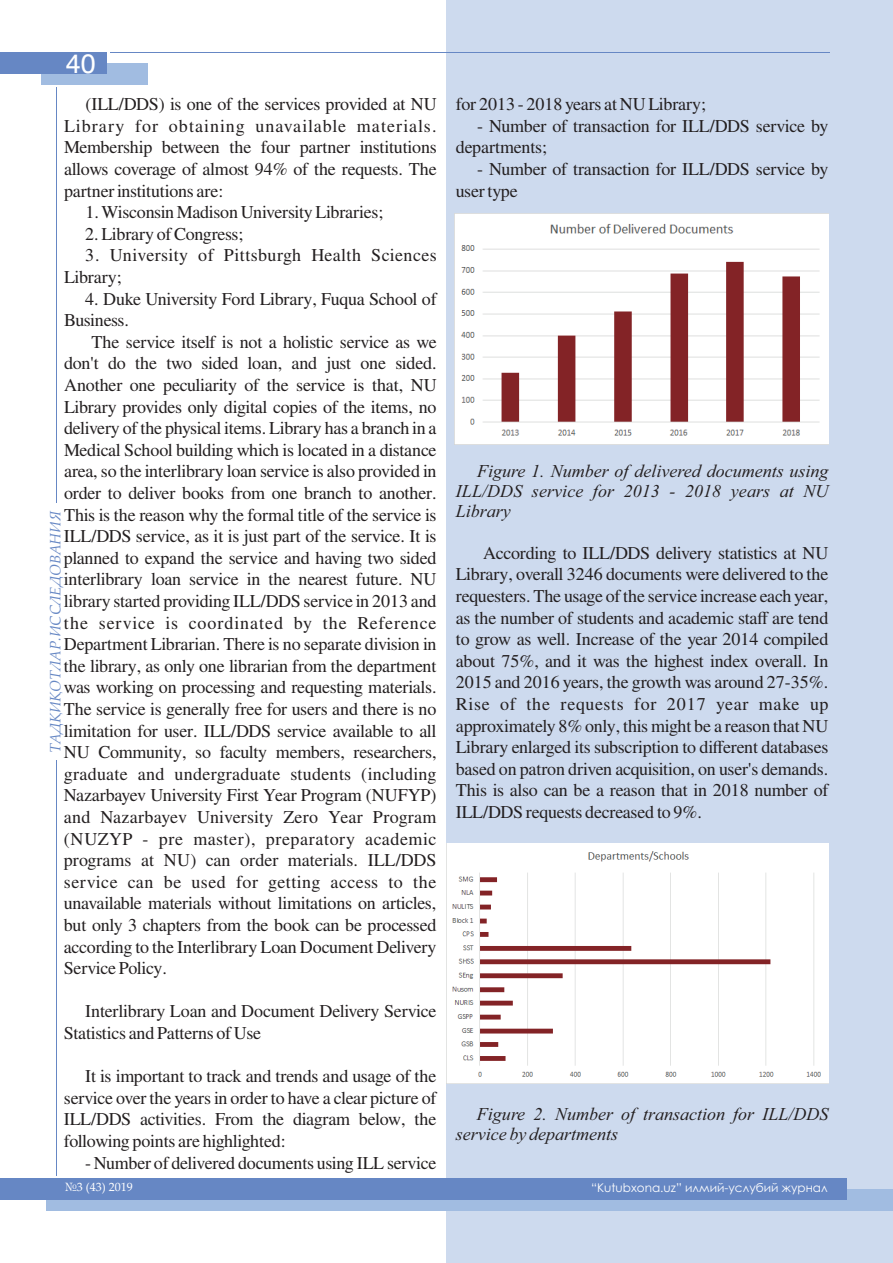
<style>
.page{position:relative;width:893px;height:1263px;background:#fff}
.page>*{position:absolute;margin:0;border:0;box-sizing:border-box;transform-origin:0 0}
.t1{font:27px "Swiss 721 BT";color:#fff}
.t2{font:18px/21.6px "Free Serif";letter-spacing:-.015em;color:#231f20;text-align:justify}
.t3{font:italic 18px/20px "Times New Roman";color:#231f20;text-align:justify}
.t4{font:18px/21.6px "Free Serif";letter-spacing:.02em;color:#231f20}
.t5{font:italic 15px "Palatino Linotype";color:#6687c4}
.t6{font:12px "Century Gothic";color:#fff}
.t7{font:12px "Palatino Linotype";color:#fff}
</style>
<div class="page">
<div style="left:446px;top:0;width:447px;height:1263px;background:#cddaee"></div>
<div style="left:46px;top:1189px;width:847px;height:21px;background:#a1bce1"></div>
<div style="left:42px;top:64px;width:106px;height:21px;background:#a1bce1"></div>
<div style="left:0;top:53px;width:106px;height:21px;background:#6687c4"></div>
<div style="left:0;top:1178px;width:847px;height:21px;background:#6687c4"></div>
<hr style="left:110px;top:53px;width:719px;height:1px;background:#6687c4">
<hr style="left:56px;top:760px;width:1px;height:415px;background:#6687c4">
<hr style="left:56px;top:88px;width:1px;height:415px;background:#6687c4">
<img style="left:455px;top:214px;width:373px;height:231px">
<img style="left:446px;top:843px;width:383px;height:241px">
<h1 class="t1" style="left:66px;top:52px;width:31px">40</h1>
<p class="t2" style="left:64px;top:94px;width:374px;text-indent:21px">(ILL/DDS) is one of the services provided at NU Library for obtaining unavailable materials.<br>Membership between the four partner institutions allows coverage of almost 94% of the requests. The partner institutions are:</p>
<p class="t2" style="left:85px;top:202px;width:300px">1. Wisconsin Madison University Libraries;</p>
<p class="t2" style="left:85px;top:224px;width:160px">2. Library of Congress;</p>
<p class="t4" style="left:64px;top:245px;width:374px;text-indent:21px">3. University of Pittsburgh Health Sciences<br>Library;</p>
<p class="t2" style="left:64px;top:288px;width:374px;text-indent:21px">4. Duke University Ford Library, Fuqua School of<br>Business.</p>
<p class="t2" style="left:64px;top:332px;width:374px;text-indent:28px">The service itself is not a holistic service as we don't do the two sided loan, and just one sided.<br>Another one peculiarity of the service is that, NU Library provides only digital copies of the items, no delivery of the physical items. Library has a branch in a Medical School building which is located in a distance area, so the interlibrary loan service is also provided in order to deliver books from one branch to another.<br>This is the reason why the formal title of the service is ILL/DDS service, as it is just part of the service. It is planned to expand the service and having two sided interlibrary loan service in the nearest future. NU library started providing ILL/DDS service in 2013 and the service is coordinated by the Reference Department Librarian. There is no separate division in the library, as only one librarian from the department was working on processing and requesting materials.<br>The service is generally free for users and there is no limitation for user. ILL/DDS service available to all NU Community, so faculty members, researchers, graduate and undergraduate students (including Nazarbayev University First Year Program (NUFYP) and Nazarbayev University Zero Year Program (NUZYP - pre master), preparatory academic programs at NU) can order materials. ILL/DDS service can be used for getting access to the unavailable materials without limitations on articles, but only 3 chapters from the book can be processed according to the Interlibrary Loan Document Delivery Service Policy.</p>
<p class="t2" style="left:64px;top:1001px;width:374px;text-indent:21px">Interlibrary Loan and Document Delivery Service<br>Statistics and Patterns of Use</p>
<p class="t2" style="left:64px;top:1066px;width:374px;text-indent:21px">It is important to track and trends and usage of the service over the years in order to have a clear picture of ILL/DDS activities. From the diagram below, the following points are highlighted:</p>
<p class="t2" style="left:85px;top:1152px;width:353px">- Number of delivered documents using ILL service</p>
<p class="t5" style="left:49px;top:753px;width:244px;rotate:-90deg">ТАДҚИҚОТЛАР.ИССЛЕДОВАНИЯ</p>
<p class="t7" style="left:64px;top:1182px;width:71px">№3 (43) 2019</p>
<p class="t2" style="left:456px;top:94px;width:252px">for 2013 - 2018 years at NU Library;</p>
<p class="t2" style="left:456px;top:116px;width:374px;text-indent:21px">- Number of transaction for ILL/DDS service by departments;</p>
<p class="t2" style="left:456px;top:159px;width:374px;text-indent:21px">- Number of transaction for ILL/DDS service by user type</p>
<p class="t3" style="left:456px;top:463px;width:374px;text-indent:21px">Figure 1. Number of delivered documents using ILL/DDS service for 2013 - 2018 years at NU Library</p>
<p class="t2" style="left:456px;top:543px;width:374px;text-indent:27px">According to ILL/DDS delivery statistics at NU Library, overall 3246 documents were delivered to the requesters. The usage of the service increase each year, as the number of students and academic staff are tend to grow as well. Increase of the year 2014 compiled about 75%, and it was the highest index overall. In 2015 and 2016 years, the growth was around 27-35%.<br>Rise of the requests for 2017 year make up approximately 8% only, this might be a reason that NU Library enlarged its subscription to different databases based on patron driven acquisition, on user's demands.<br>This is also can be a reason that in 2018 number of ILL/DDS requests decreased to 9%.</p>
<p class="t3" style="left:456px;top:1106px;width:374px;text-indent:21px">Figure 2. Number of transaction for ILL/DDS service by departments</p>
<p class="t6" style="left:591px;top:1183px;width:238px">“Kutubxona.uz” илмий-услубий журнал</p>
</div>
